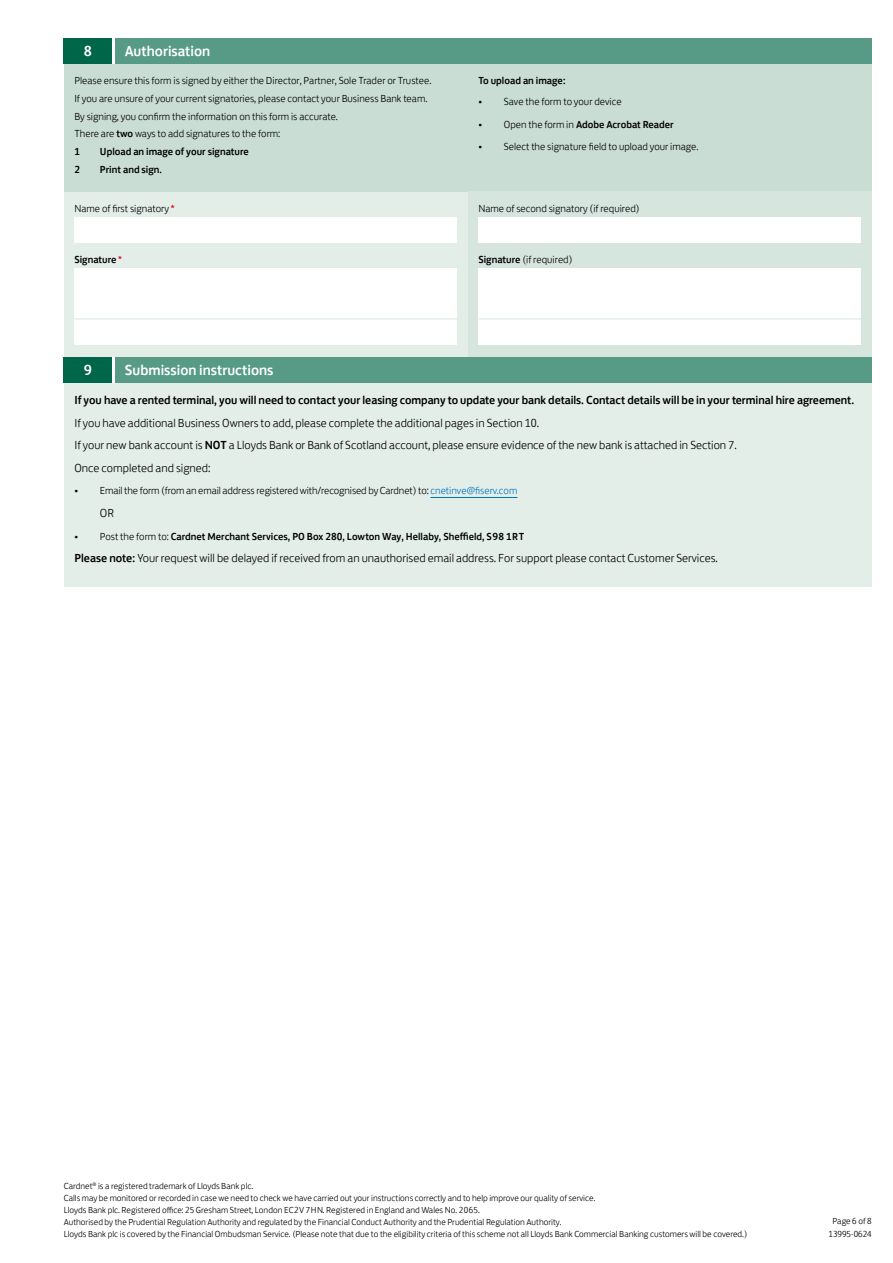
<style>
.page{position:relative;width:893px;height:1263px;background:#fff}
.page>*{position:absolute;margin:0;border:0;box-sizing:border-box;transform-origin:0 0}
.e__Section_Headings{font:500 15px "Lloyds Bank Jack";color:#fff}
.h__Guidance_note{font:300 12px "Lloyds Bank Jack";color:#000}
.h__Guidance_note-2{font:500 12px "Lloyds Bank Jack";letter-spacing:-.005em;color:#000}
.i__Box_heading{font:300 12px "Lloyds Bank Jack";color:#000}
.m__Text_general{font:300 10.5px "Lloyds Bank Jack";color:#000}
.m__Text_general-2{font:500 10.5px "Lloyds Bank Jack";color:#000}
.i__Box_heading-2{font:300 10.5px "Lloyds Bank Jack";color:#000}
.i__Box_heading-3{font:500 10.5px "Lloyds Bank Jack";color:#000}
.p__Registered_Office_text{font:300 9px/13.2px "Lloyds Bank Jack";color:#000;text-align:center}
.s1{font-weight:500}
.s2{font-weight:500;color:#e2001a}
.s3{color:#e2001a}
.s4{font-weight:300}
.s5{color:#0075ba}
</style>
<div class="page">
<div style="left:64px;top:38px;width:808px;height:549px;background:#e4eee9"></div>
<div style="left:64px;top:38px;width:808px;height:153px;background:#c9ddd4"></div>
<div style="left:468px;top:191px;width:404px;height:166px;background:#d7e5df"></div>
<hr style="left:112px;top:38px;width:3px;height:26px;background:#fff">
<hr style="left:112px;top:357px;width:3px;height:26px;background:#fff">
<div style="left:115px;top:38px;width:757px;height:26px;background:#579b86"></div>
<div style="left:115px;top:357px;width:757px;height:26px;background:#579b86"></div>
<div style="left:64px;top:38px;width:48px;height:26px;background:#00664a"></div>
<div style="left:64px;top:357px;width:48px;height:26px;background:#00664a"></div>
<div style="left:74px;top:268px;width:383px;height:76px;background:#fff"></div>
<div style="left:478px;top:268px;width:383px;height:76px;background:#fff"></div>
<hr style="left:74px;top:319px;width:383px;height:1px;background:#d7e5df">
<hr style="left:478px;top:319px;width:383px;height:1px;background:#d7e5df">
<div style="left:74px;top:217px;width:383px;height:25px;background:#fff"></div>
<div style="left:478px;top:217px;width:383px;height:25px;background:#fff"></div>
<hr style="left:430px;top:497px;width:87px;height:1px;background:#0075ba">
<p class="e__Section_Headings" style="left:84px;top:39px;width:10px">8</p>
<h3 class="e__Section_Headings" style="left:125px;top:39px;width:87px">Authorisation</h3>
<p class="m__Text_general" style="left:74px;top:72px;width:359px">Please ensure this form is signed by either the Director, Partner, Sole Trader or Trustee.</p>
<p class="m__Text_general" style="left:74px;top:90px;width:355px">If you are unsure of your current signatories, please contact your Business Bank team.</p>
<p class="m__Text_general" style="left:74px;top:108px;width:265px">By signing, you confirm the information on this form is accurate.</p>
<p class="m__Text_general" style="left:74px;top:125px;width:207px">There are <span class="s1">two</span> ways to add signatures to the form:</p>
<p class="m__Text_general-2" style="left:74px;top:143px;width:7px">1</p>
<p class="m__Text_general-2" style="left:100px;top:143px;width:150px">Upload an image of your signature</p>
<p class="m__Text_general-2" style="left:74px;top:160px;width:7px">2</p>
<p class="m__Text_general-2" style="left:100px;top:160px;width:64px">Print and sign.</p>
<p class="i__Box_heading-2" style="left:74px;top:200px;width:102px">Name of first signatory <span class="s2">*</span></p>
<p class="i__Box_heading-3" style="left:74px;top:251px;width:49px">Signature <span class="s3">*</span></p>
<p class="m__Text_general-2" style="left:478px;top:72px;width:89px">To upload an image:</p>
<p class="m__Text_general" style="left:478px;top:93px;width:145px">• Save the form to your device</p>
<p class="m__Text_general-2" style="left:478px;top:115px;width:197px"><span class="s4">• Open the form in</span> Adobe Acrobat Reader</p>
<p class="m__Text_general" style="left:478px;top:138px;width:222px">• Select the signature field to upload your image.</p>
<p class="i__Box_heading-2" style="left:478px;top:200px;width:163px">Name of second signatory (if required)</p>
<p class="i__Box_heading-2" style="left:478px;top:251px;width:96px"><span class="s1">Signature</span> (if required)</p>
<p class="e__Section_Headings" style="left:84px;top:358px;width:10px">9</p>
<h3 class="e__Section_Headings" style="left:125px;top:358px;width:150px">Submission instructions</h3>
<p class="h__Guidance_note-2" style="left:74px;top:391px;width:781px">If you have a rented terminal, you will need to contact your leasing company to update your bank details. Contact details will be in your terminal hire agreement.</p>
<p class="h__Guidance_note" style="left:74px;top:413px;width:466px">If you have additional Business Owners to add, please complete the additional pages in Section 10.</p>
<p class="h__Guidance_note" style="left:74px;top:436px;width:664px">If your new bank account is <span class="s1">NOT</span> a Lloyds Bank or Bank of Scotland account, please ensure evidence of the new bank is attached in Section 7.</p>
<p class="h__Guidance_note" style="left:74px;top:458px;width:138px">Once completed and signed:</p>
<p class="m__Text_general" style="left:74px;top:483px;width:444px">• Email the form (from an email address registered with/recognised by Cardnet) to: <span class="s5">cnetinve@fiserv.com</span></p>
<p class="i__Box_heading" style="left:100px;top:503px;width:16px">OR</p>
<p class="m__Text_general-2" style="left:74px;top:527px;width:451px"><span class="s4">• Post the form to:</span> Cardnet Merchant Services, PO Box 280, Lowton Way, Hellaby, Sheffield, S98 1RT</p>
<p class="h__Guidance_note" style="left:74px;top:548px;width:645px"><span class="s1">Please note:</span> Your request will be delayed if received from an unauthorised email address. For support please contact Customer Services.</p>
<p class="p__Registered_Office_text" style="left:64px;top:1179px;width:191px">Cardnet<sup>®</sup> is a registered trademark of Lloyds Bank plc.</p>
<p class="p__Registered_Office_text" style="left:64px;top:1191px;width:533px">Calls may be monitored or recorded in case we need to check we have carried out your instructions correctly and to help improve our quality of service.</p>
<p class="p__Registered_Office_text" style="left:64px;top:1203px;width:418px">Lloyds Bank plc. Registered office: 25 Gresham Street, London EC2V 7HN. Registered in England and Wales No. 2065.</p>
<p class="p__Registered_Office_text" style="left:64px;top:1215px;width:499px">Authorised by the Prudential Regulation Authority and regulated by the Financial Conduct Authority and the Prudential Regulation Authority.</p>
<p class="p__Registered_Office_text" style="left:64px;top:1227px;width:685px">Lloyds Bank plc is covered by the Financial Ombudsman Service. (Please note that due to the eligibility criteria of this scheme not all Lloyds Bank Commercial Banking customers will be covered.)</p>
<p class="p__Registered_Office_text" style="left:829px;top:1214px;width:45px">Page 6 of 8<br>13995-0624</p>
</div>
